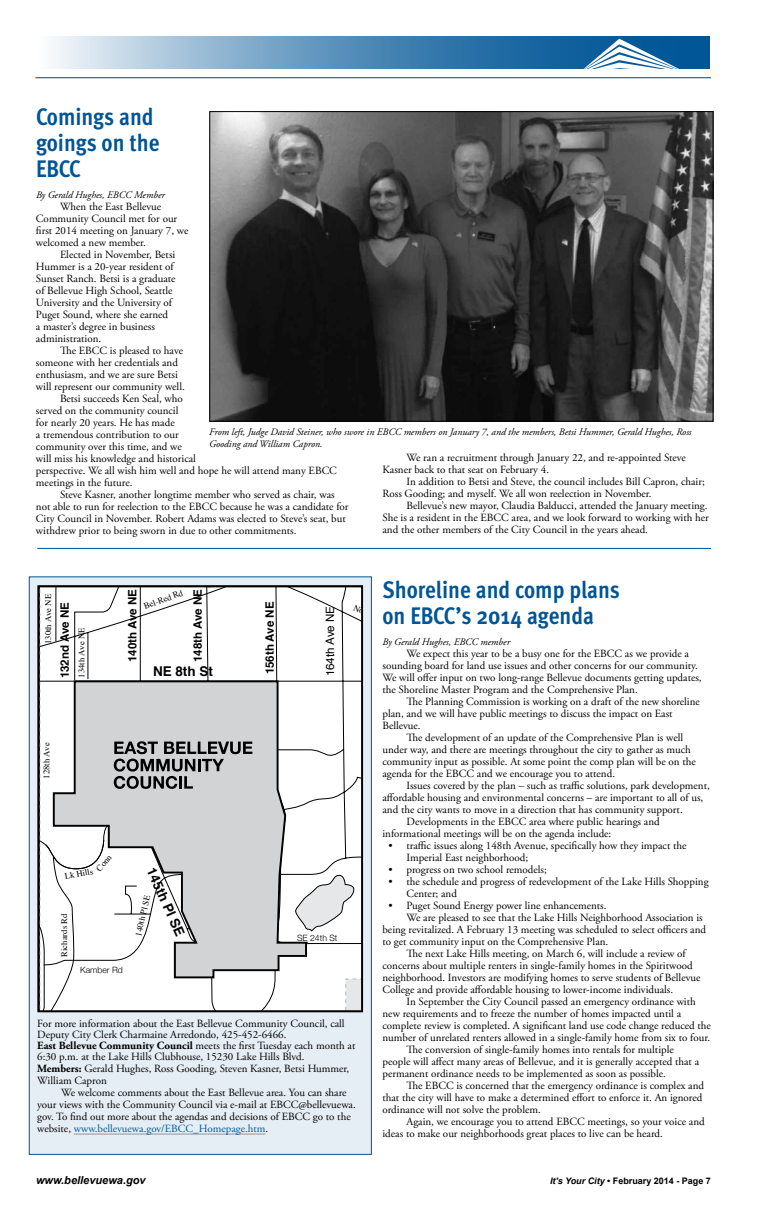
<style>
.page{position:relative;width:783px;height:1206px;background:#fff}
.page>*{position:absolute;margin:0;border:0;box-sizing:border-box;transform-origin:0 0}
.t1{font:700 24px/26px "Meta Cond";color:#005596}
.t2{font:700 13.5px "Helvetica";color:#000}
.t3{font:700 11.6px "Helvetica";color:#000}
.t4{font:11.6px "Helvetica";color:#000}
.t5{font:11px/12px "Adobe Garamond Pro";color:#000}
.t6{font:italic 700 11px "Arial";color:#000}
.t7{font:italic 10px/12px "Adobe Garamond Pro";color:#000}
.t8{font:700 9px "Arial";color:#000}
.t9{font:8.7px "Times";color:#000}
.t10{font:300 8.7px "Helvetica Neue";color:#000}
.s1{font-weight:700}
.s2{color:#005596}
.s3{font-style:italic}
</style>
<div class="page">
<svg style="left:52px;top:36px;width:658px;height:32px"></svg>
<svg style="left:579px;top:39px;width:108px;height:30px"></svg>
<hr style="left:36px;top:78px;width:675px;height:1px;background:#005596">
<div style="left:29px;top:577px;width:343px;height:578px;background:#e6eef5;border:1px solid #005596"></div>
<hr style="left:74px;top:1134px;width:192px;height:1px;background:#939598">
<img style="left:211px;top:113px;width:501px;height:307px">
<div style="left:209px;top:111px;width:505px;height:311px;border:1px solid #000"></div>
<hr style="left:37px;top:548px;width:674px;height:1px;background:#005596">
<svg style="left:39px;top:586px;width:325px;height:425px"></svg>
<h1 class="t1" style="left:36px;top:104px;width:125px">Comings and goings on the<br>EBCC</h1>
<p class="t7" style="left:36px;top:189px;width:130px">By Gerald Hughes, EBCC Member</p>
<p class="t5" style="left:36px;top:201px;width:154px;text-indent:24px">When the East Bellevue<br>Community Council met for our first 2014 meeting on January 7, we welcomed a new member.</p>
<p class="t5" style="left:36px;top:249px;width:141px;text-indent:24px">Elected in November, Betsi<br>Hummer is a 20-year resident of<br>Sunset Ranch. Betsi is a graduate of Bellevue High School, Seattle<br>University and the University of<br>Puget Sound, where she earned<br>a master’s degree in business administration.</p>
<p class="t5" style="left:60px;top:345px;width:125px">The EBCC is pleased to have</p>
<p class="t5" style="left:36px;top:357px;width:143px">someone with her credentials and</p>
<p class="t5" style="left:36px;top:369px;width:143px">enthusiasm, and we are sure Betsi</p>
<p class="t5" style="left:36px;top:381px;width:150px">will represent our community well.</p>
<p class="t5" style="left:60px;top:393px;width:124px">Betsi succeeds Ken Seal, who</p>
<p class="t5" style="left:36px;top:405px;width:144px">served on the community council</p>
<p class="t5" style="left:36px;top:417px;width:140px">for nearly 20 years. He has made</p>
<p class="t5" style="left:36px;top:429px;width:144px">a tremendous contribution to our</p>
<p class="t5" style="left:36px;top:441px;width:147px">community over this time, and we</p>
<p class="t5" style="left:36px;top:453px;width:162px">will miss his knowledge and historical</p>
<p class="t5" style="left:36px;top:465px;width:302px">perspective. We all wish him well and hope he will attend many EBCC</p>
<p class="t5" style="left:36px;top:477px;width:98px">meetings in the future.</p>
<p class="t5" style="left:60px;top:489px;width:276px">Steve Kasner, another longtime member who served as chair, was</p>
<p class="t5" style="left:36px;top:501px;width:314px">not able to run for reelection to the EBCC because he was a candidate for</p>
<p class="t5" style="left:36px;top:513px;width:311px">City Council in November. Robert Adams was elected to Steve’s seat, but</p>
<p class="t5" style="left:36px;top:525px;width:262px">withdrew prior to being sworn in due to other commitments.</p>
<p class="t7" style="left:209px;top:426px;width:484px">From left, Judge David Steiner, who swore in EBCC members on January 7, and the members, Betsi Hummer, Gerald Hughes, Ross<br>Gooding and William Capron.</p>
<p class="t5" style="left:382px;top:452px;width:305px;text-indent:24px">We ran a recruitment through January 22, and re-appointed Steve<br>Kasner back to that seat on February 4.</p>
<p class="t5" style="left:382px;top:476px;width:324px;text-indent:24px">In addition to Betsi and Steve, the council includes Bill Capron, chair;<br>Ross Gooding; and myself. We all won reelection in November.</p>
<p class="t5" style="left:382px;top:500px;width:328px;text-indent:24px">Bellevue’s new mayor, Claudia Balducci, attended the January meeting.<br>She is a resident in the EBCC area, and we look forward to working with her and the other members of the City Council in the years ahead.</p>
<p class="t9" style="left:43px;top:644px;width:51px;rotate:-90deg">130th Ave NE</p>
<p class="t3" style="left:57px;top:678px;width:78px;rotate:-90deg">132nd Ave NE</p>
<p class="t9" style="left:76px;top:678px;width:51px;rotate:-90deg">134th Ave NE</p>
<p class="t9" style="left:41px;top:779px;width:38px;rotate:-90deg">128th Ave</p>
<p class="t9" style="left:142px;top:601px;width:43px;rotate:-20deg">Bel-Red Rd</p>
<p class="t3" style="left:125px;top:662px;width:74px;rotate:-90deg">140th Ave NE</p>
<p class="t3" style="left:190px;top:662px;width:74px;rotate:-90deg">148th Ave NE</p>
<p class="t2" style="left:153px;top:662px;width:61px">NE 8th St</p>
<p class="t9" style="left:94px;top:866px;width:20px;rotate:-50deg">Conn</p>
<p class="t9" style="left:64px;top:871px;width:30px;rotate:-11deg">Lk Hills</p>
<p class="t9" style="left:59px;top:957px;width:44px;rotate:-90deg">Richards Rd</p>
<p class="t10" style="left:80px;top:965px;width:44px">Kamber Rd</p>
<p class="t2" style="left:159px;top:865px;width:75px;rotate:66deg">145th Pl SE</p>
<p class="t9" style="left:133px;top:935px;width:43px;rotate:-77deg">140th Pl SE</p>
<p class="t3" style="left:262px;top:674px;width:74px;rotate:-90deg">156th Ave NE</p>
<p class="t4" style="left:322px;top:676px;width:72px;rotate:-90deg">164th Ave NE</p>
<p class="t10" style="left:297px;top:932px;width:42px">SE 24th St</p>
<p class="t5" style="left:37px;top:1018px;width:320px;line-height:11px">For more information about the East Bellevue Community Council, call Deputy City Clerk Charmaine Arredondo, 425-452-6466.<br><span class="s1">East Bellevue Community Council</span> meets the first Tuesday each month at 6:30 p.m. at the Lake Hills Clubhouse, 15230 Lake Hills Blvd.</p>
<p class="t5" style="left:37px;top:1063px;width:314px"><span class="s1">Members:</span> Gerald Hughes, Ross Gooding, Steven Kasner, Betsi Hummer,<br>William Capron</p>
<p class="t5" style="left:37px;top:1087px;width:320px;text-indent:24px">We welcome comments about the East Bellevue area. You can share your views with the Community Council via e-mail at EBCC@bellevuewa. gov. To find out more about the agendas and decisions of EBCC go to the website, <span class="s2">www.bellevuewa.gov/EBCC_Homepage.htm</span>.</p>
<h1 class="t1" style="left:382px;top:576px;width:239px">Shoreline and comp plans on EBCC’s 2014 agenda</h1>
<p class="t7" style="left:382px;top:636px;width:129px">By Gerald Hughes, EBCC member</p>
<p class="t5" style="left:382px;top:648px;width:321px;text-indent:24px">We expect this year to be a busy one for the EBCC as we provide a sounding board for land use issues and other concerns for our community.<br>We will offer input on two long-range Bellevue documents getting updates, the Shoreline Master Program and the Comprehensive Plan.</p>
<p class="t5" style="left:406px;top:696px;width:295px">The Planning Commission is working on a draft of the new shoreline</p>
<p class="t5" style="left:382px;top:708px;width:292px">plan, and we will have public meetings to discuss the impact on East</p>
<p class="t5" style="left:382px;top:720px;width:40px">Bellevue.</p>
<p class="t5" style="left:406px;top:732px;width:278px">The development of an update of the Comprehensive Plan is well</p>
<p class="t5" style="left:382px;top:744px;width:310px">under way, and there are meetings throughout the city to gather as much</p>
<p class="t5" style="left:382px;top:756px;width:315px">community input as possible. At some point the comp plan will be on the</p>
<p class="t5" style="left:382px;top:768px;width:234px">agenda for the EBCC and we encourage you to attend.</p>
<p class="t5" style="left:406px;top:780px;width:305px">Issues covered by the plan – such as traffic solutions, park development,</p>
<p class="t5" style="left:382px;top:792px;width:322px">affordable housing and environmental concerns – are important to all of us,</p>
<p class="t5" style="left:382px;top:804px;width:302px">and the city wants to move in a direction that has community support.</p>
<p class="t5" style="left:406px;top:816px;width:255px">Developments in the EBCC area where public hearings and</p>
<p class="t5" style="left:382px;top:828px;width:230px">informational meetings will be on the agenda include:</p>
<p class="t5" style="left:406px;top:840px;width:282px;text-indent:-18px">• traffic issues along 148th Avenue, specifically how they impact the<br>Imperial East neighborhood;</p>
<p class="t5" style="left:388px;top:864px;width:160px">• progress on two school remodels;</p>
<p class="t5" style="left:406px;top:876px;width:304px;text-indent:-18px">• the schedule and progress of redevelopment of the Lake Hills Shopping<br>Center; and</p>
<p class="t5" style="left:388px;top:900px;width:220px">• Puget Sound Energy power line enhancements.</p>
<p class="t5" style="left:406px;top:912px;width:298px">We are pleased to see that the Lake Hills Neighborhood Association is</p>
<p class="t5" style="left:382px;top:924px;width:325px">being revitalized. A February 13 meeting was scheduled to select officers and</p>
<p class="t5" style="left:382px;top:936px;width:227px">to get community input on the Comprehensive Plan.</p>
<p class="t5" style="left:406px;top:948px;width:281px">The next Lake Hills meeting, on March 6, will include a review of</p>
<p class="t5" style="left:382px;top:960px;width:312px">concerns about multiple renters in single-family homes in the Spiritwood</p>
<p class="t5" style="left:382px;top:972px;width:319px">neighborhood. Investors are modifying homes to serve students of Bellevue</p>
<p class="t5" style="left:382px;top:984px;width:292px">College and provide affordable housing to lower-income individuals.</p>
<p class="t5" style="left:406px;top:996px;width:291px">In September the City Council passed an emergency ordinance with</p>
<p class="t5" style="left:382px;top:1008px;width:300px">new requirements and to freeze the number of homes impacted until a</p>
<p class="t5" style="left:382px;top:1020px;width:330px">complete review is completed. A significant land use code change reduced the</p>
<p class="t5" style="left:382px;top:1032px;width:329px">number of unrelated renters allowed in a single-family home from six to four.</p>
<p class="t5" style="left:406px;top:1044px;width:269px">The conversion of single-family homes into rentals for multiple</p>
<p class="t5" style="left:382px;top:1056px;width:318px">people will affect many areas of Bellevue, and it is generally accepted that a</p>
<p class="t5" style="left:382px;top:1068px;width:285px">permanent ordinance needs to be implemented as soon as possible.</p>
<p class="t5" style="left:406px;top:1080px;width:299px">The EBCC is concerned that the emergency ordinance is complex and</p>
<p class="t5" style="left:382px;top:1092px;width:321px">that the city will have to make a determined effort to enforce it. An ignored</p>
<p class="t5" style="left:382px;top:1104px;width:160px">ordinance will not solve the problem.</p>
<p class="t5" style="left:406px;top:1116px;width:300px">Again, we encourage you to attend EBCC meetings, so your voice and</p>
<p class="t5" style="left:382px;top:1128px;width:282px">ideas to make our neighborhoods great places to live can be heard.</p>
<p class="t6" style="left:36px;top:1172px;width:111px">www.bellevuewa.gov</p>
<p class="t8" style="left:550px;top:1174px;width:162px"><span class="s3">It's Your City</span> • February 2014 - Page 7</p>
</div>
